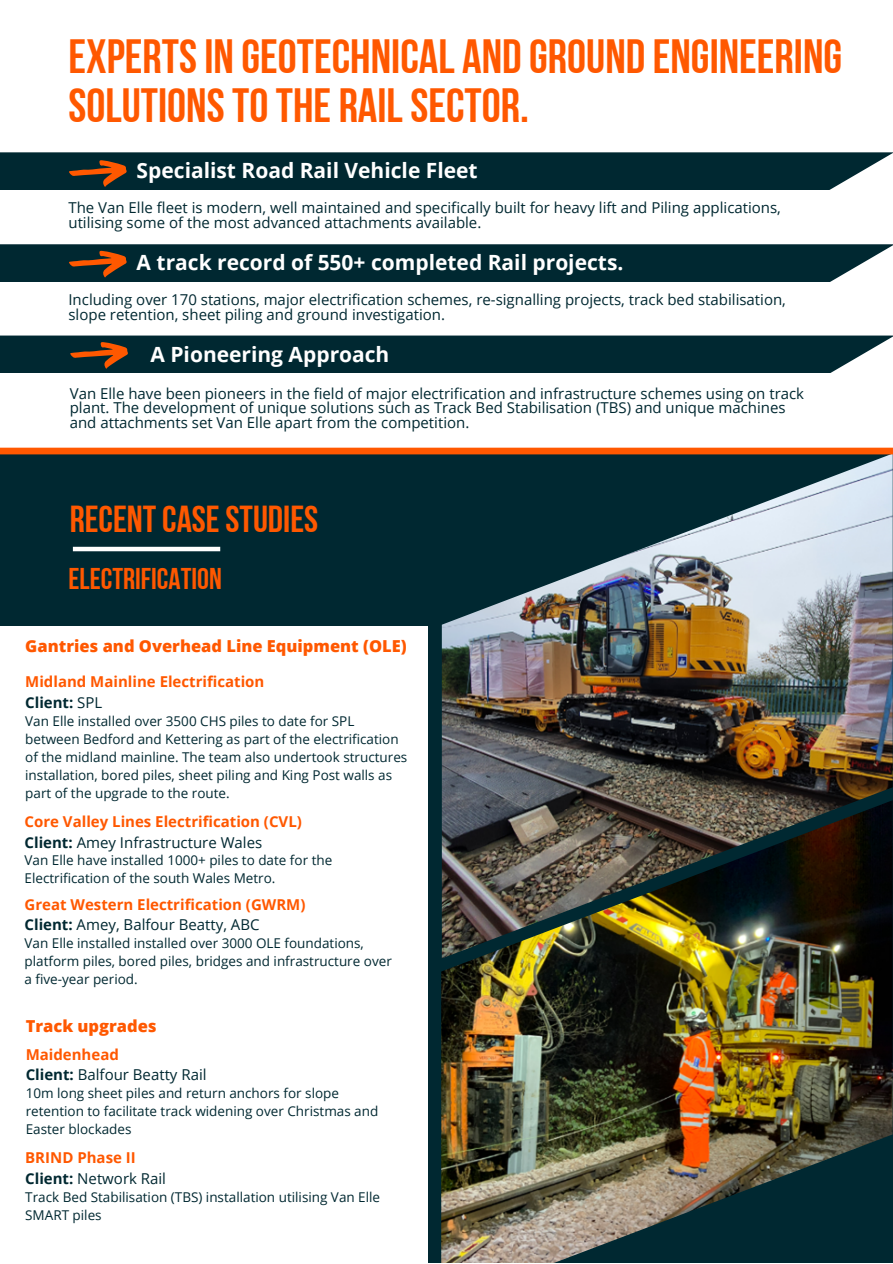
<style>
.page{position:relative;width:893px;height:1264px;background:#fff}
.page>*{position:absolute;margin:0;border:0;box-sizing:border-box;transform-origin:0 0}
.t1{font:48px/48.3px "Bebas Neue Cyrillic";color:#ff5800}
.t2{font:37.5px "Bebas Neue Cyrillic";color:#ff5800}
.t3{font:30px "Bebas Neue Cyrillic";color:#ff5800}
.t4{font:700 21px "Open Sans";color:#fff}
.t5{font:800 16.5px "Open Sans";color:#ff5800}
.t6{font:15px/14.5px "Open Sans";color:#002831}
.t7{font:700 15px/20.2px "Open Sans";color:#ff5800}
.t8{font:13.5px/18px "Open Sans";color:#002831}
.s1{color:#002831}
.s2{font-weight:400;color:#002831}
.s3{font-weight:700;color:#ff5800}
.s4{font-weight:700}
</style>
<div class="page">
<div style="left:0;top:0;width:892px;height:1262px;background:#002831"></div>
<img style="left:442px;top:454px;width:450px;height:346px">
<div style="left:0;top:0;width:892px;height:451px;background:#fff"></div>
<div style="left:0;top:447px;width:892px;height:7px;background:#ff5800"></div>
<img style="left:441px;top:800px;width:451px;height:462px">
<div style="left:0;top:626px;width:427px;height:636px;background:#fff"></div>
<hr style="left:73px;top:547px;width:147px;height:4px;background:#fff">
<svg style="left:0;top:152px;width:892px;height:38px;background:#0e3138"></svg>
<svg style="left:0;top:244px;width:892px;height:38px;background:#0d3138"></svg>
<svg style="left:0;top:335px;width:892px;height:38px;background:#0f3239"></svg>
<h1 class="t1" style="left:68px;top:37px;width:775px">EXPERTSIN GEOTECHNICAL AND GROUND ENGINEERING<br>SOLUTIONSTOTHE RAILSECTOR.</h1>
<h3 class="t4" style="left:137px;top:155px;width:342px">Specialist Road Rail Vehicle Fleet</h3>
<p class="t6" style="left:68px;top:200px;width:714px">The Van Elle fleet is modern, well maintained and specifically built for heavy lift and Piling applications, utilising some of the most advanced attachments available.</p>
<h3 class="t4" style="left:137px;top:247px;width:488px">A track record of 550+ completed Rail projects.</h3>
<p class="t6" style="left:68px;top:292px;width:719px">Including over 170 stations, major electrification schemes, re-signalling projects, track bed stabilisation, slope retention, sheet piling and ground investigation.</p>
<h3 class="t4" style="left:150px;top:339px;width:240px">A Pioneering Approach</h3>
<p class="t6" style="left:70px;top:385px;width:735px">Van Elle have been pioneers in the field of major electrification and infrastructure schemes using on track plant. The development of unique solutions such as Track Bed Stabilisation (TBS) and unique machines and attachments set Van Elle apart from the competition.</p>
<h2 class="t2" style="left:70px;top:503px;width:250px">RECENTCASESTUDIES</h2>
<h3 class="t3" style="left:68px;top:566px;width:155px">ELECTRIFICATION</h3>
<p class="t5" style="left:25px;top:635px;width:383px">Gantries and Overhead Line Equipment (OLE)</p>
<p class="t7" style="left:25px;top:671px;width:241px">Midland Mainline Electrification<br><span class="s1">Client:</span> <span class="s2">SPL</span></p>
<p class="t8" style="left:25px;top:711px;width:383px">Van Elle installed over 3500 CHS piles to date for SPL between Bedford and Kettering as part of the electrification of the midland mainline. The team also undertook structures installation, bored piles, sheet piling and King Post walls as part of the upgrade to the route.</p>
<p class="t7" style="left:25px;top:811px;width:279px">Core Valley Lines Electrification (CVL)<br><span class="s1">Client:</span> <span class="s2">Amey Infrastructure Wales</span></p>
<p class="t8" style="left:25px;top:851px;width:309px">Van Elle have installed 1000+ piles to date for the<br>Electrification of the south Wales Metro.</p>
<p class="t7" style="left:25px;top:894px;width:282px">Great Western Electrification (GWRM)<br><span class="s1">Client:</span> <span class="s2">Amey, Balfour Beatty, ABC</span></p>
<p class="t8" style="left:25px;top:934px;width:369px">Van Elle installed installed over 3000 OLE foundations, platform piles, bored piles, bridges and infrastructure over a five-year period.</p>
<p class="t5" style="left:26px;top:1014px;width:132px">Track upgrades</p>
<p class="t6" style="left:26px;top:1043px;width:182px;line-height:20.2px"><span class="s3">Maidenhead<br></span><span class="s4">Client:</span> Balfour Beatty Rail</p>
<p class="t8" style="left:26px;top:1083px;width:354px">10m long sheet piles and return anchors for slope retention to facilitate track widening over Christmas and<br>Easter blockades</p>
<p class="t7" style="left:25px;top:1147px;width:142px">BRIND Phase II<br><span class="s1">Client:</span> <span class="s2">Network Rail</span></p>
<p class="t8" style="left:25px;top:1187px;width:356px">Track Bed Stabilisation (TBS) installation utilising Van Elle<br>SMART piles</p>
</div>
